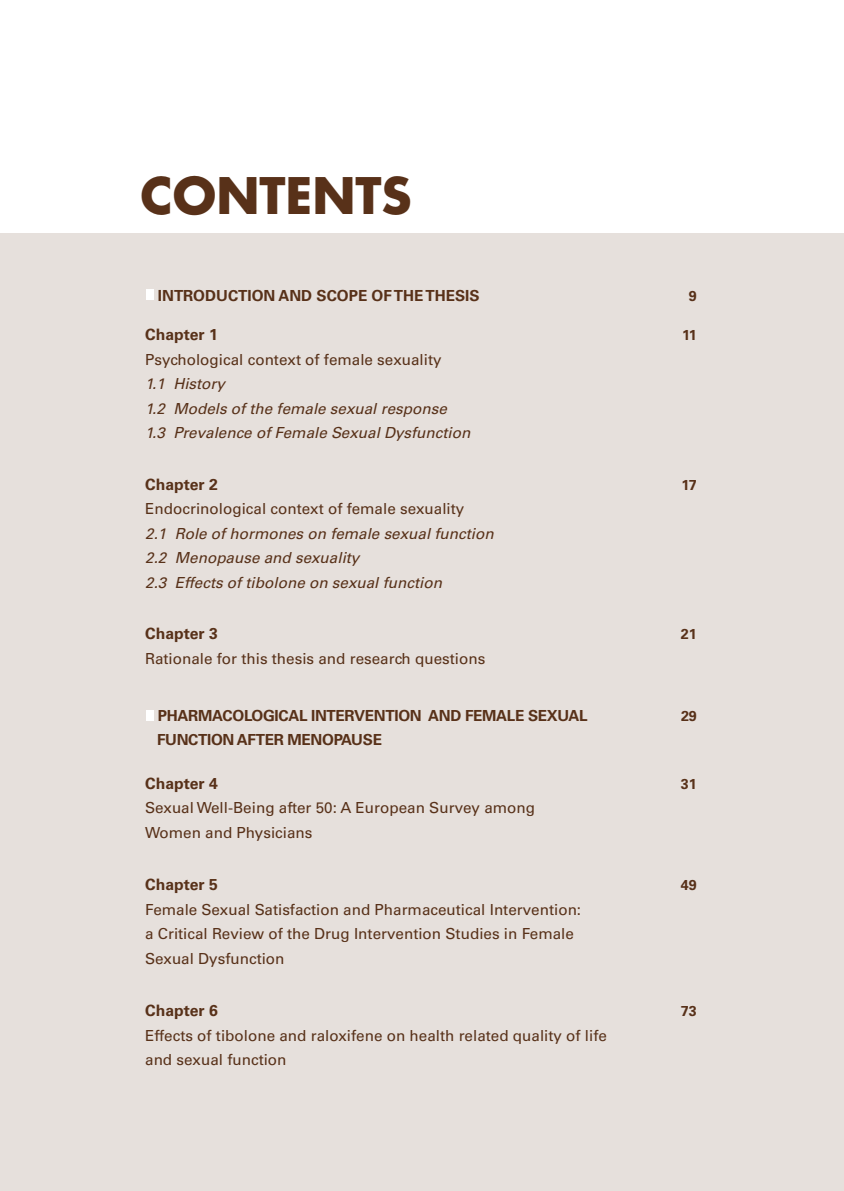
<style>
.page{position:relative;width:844px;height:1191px;background:#fff}
.page>*{position:absolute;margin:0;border:0;box-sizing:border-box;transform-origin:0 0}
.t1{font:700 49px "Futura Std";color:#583119}
.t2{font:700 15.75px "Univers LT Std";letter-spacing:.005em;color:#583119}
.t3{font:15.22px/24.5px "Univers LT Std";color:#583119}
.t4{font:italic 15.22px/24.5px "Univers LT Std";color:#583119}
.t5{font:700 15.22px "Univers LT Std";letter-spacing:-.02em;color:#583119}
.t6{font:700 15.22px "Univers LT Std";color:#583119}
.t7{font:700 14.35px "Univers LT Std";letter-spacing:.005em;color:#583119}
</style>
<div class="page">
<div style="left:0;top:234px;width:843px;height:957px;background:#e6e0dc"></div>
<div style="left:146px;top:289px;width:7px;height:11px;background:#fff"></div>
<div style="left:146px;top:710px;width:8px;height:10px;background:#fff"></div>
<h1 class="t1" style="left:141px;top:163px;width:272px">CONTENTS</h1>
<p class="t6" style="left:158px;top:287px;width:323px">INTRODUCTION AND SCOPE OF THE THESIS</p>
<p class="t7" style="left:688px;top:287px;width:9px">9</p>
<p class="t2" style="left:145px;top:326px;width:74px">CHAPTER 1</p>
<p class="t7" style="left:682px;top:327px;width:16px">11</p>
<p class="t3" style="left:145px;top:347px;width:298px">Psychological context of female sexuality</p>
<p class="t4" style="left:145px;top:372px;width:327px">1.1 History<br>1.2 Models of the female sexual response<br>1.3 Prevalence of Female Sexual Dysfunction</p>
<p class="t2" style="left:145px;top:475px;width:74px">CHAPTER 2</p>
<p class="t7" style="left:681px;top:476px;width:17px">17</p>
<p class="t3" style="left:145px;top:497px;width:320px">Endocrinological context of female sexuality</p>
<p class="t4" style="left:145px;top:521px;width:350px">2.1 Role of hormones on female sexual function<br>2.2 Menopause and sexuality<br>2.3 Effects of tibolone on sexual function</p>
<p class="t2" style="left:145px;top:624px;width:74px">CHAPTER 3</p>
<p class="t7" style="left:680px;top:625px;width:18px">21</p>
<p class="t3" style="left:145px;top:646px;width:341px">Rationale for this thesis and research questions</p>
<p class="t5" style="left:158px;top:707px;width:327px">PHARMACOLOGICAL INTERVENTION AN D FEMA</p>
<p class="t5" style="left:507px;top:707px;width:82px">LE SEXUAL</p>
<p class="t7" style="left:681px;top:708px;width:17px">29</p>
<p class="t5" style="left:157px;top:730px;width:143px">FUNCTION AFTER MEN</p>
<p class="t5" style="left:322px;top:730px;width:60px">OPAUSE</p>
<p class="t2" style="left:145px;top:773px;width:74px">CHAPTER 4</p>
<p class="t7" style="left:680px;top:775px;width:18px">31</p>
<p class="t3" style="left:145px;top:795px;width:391px">Sexual Well-Being after 50: A European Survey among<br>Women and Physicians</p>
<p class="t2" style="left:145px;top:875px;width:74px">CHAPTER 5</p>
<p class="t7" style="left:680px;top:876px;width:18px">49</p>
<p class="t3" style="left:145px;top:897px;width:437px">Female Sexual Satisfaction and Pharmaceutical Intervention: a Critical Review of the Drug Intervention Studies in Female<br>Sexual Dysfunction</p>
<p class="t2" style="left:145px;top:1001px;width:74px">CHAPTER 6</p>
<p class="t7" style="left:680px;top:1002px;width:18px">73</p>
<p class="t3" style="left:145px;top:1023px;width:463px">Effects of tibolone and raloxifene on health related quality of life and sexual function</p>
</div>
